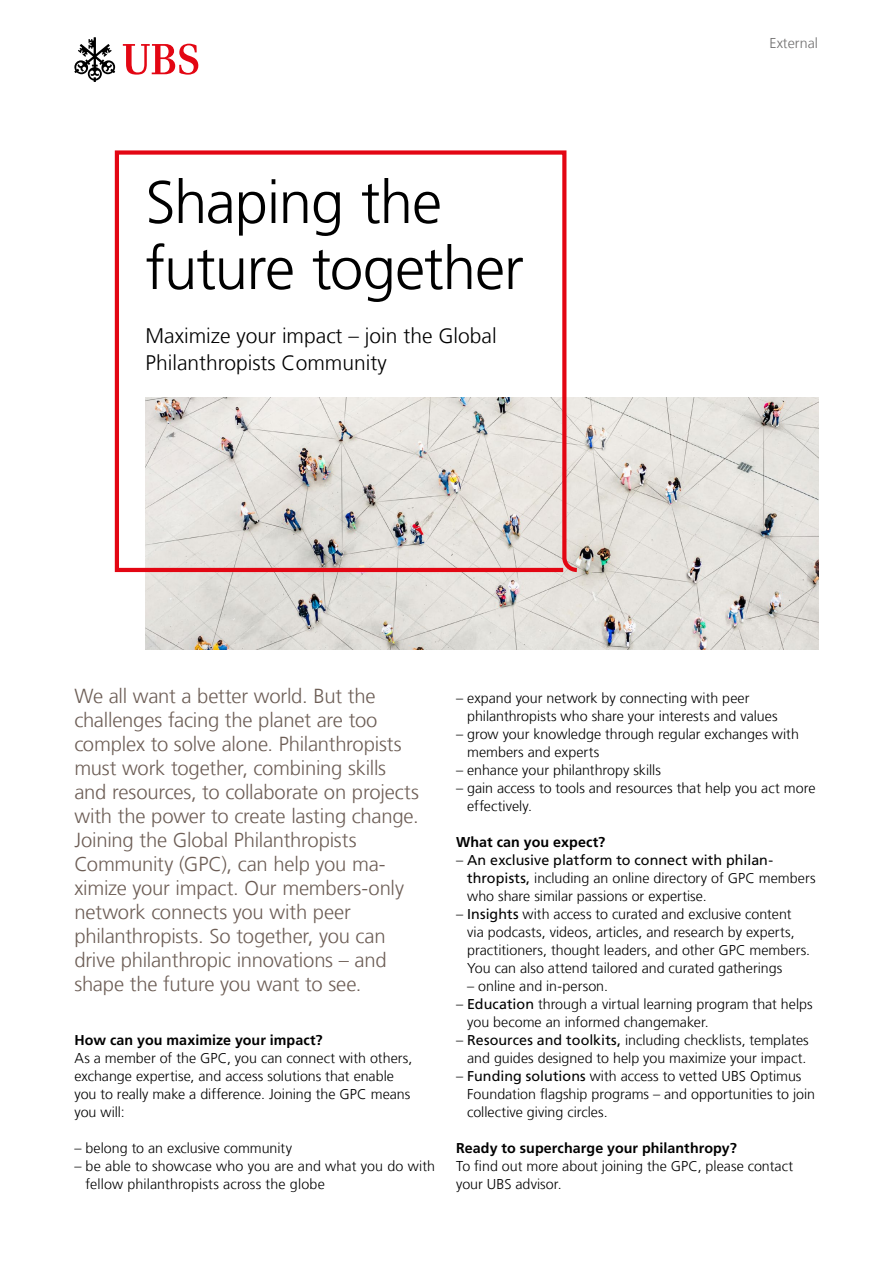
<style>
.page{position:relative;width:893px;height:1263px;background:#fff}
.page>*{position:absolute;margin:0;border:0;box-sizing:border-box;transform-origin:0 0}
.t1{font:300 60px/66px "Frutiger LT Com";letter-spacing:-.02em;color:#000}
.t2{font:300 21px/27px "Frutiger LT Com";color:#000}
.UBS_Template_Lead_13{font:300 20.25px/24px "Frutiger LT Com";letter-spacing:-.01em;color:#6d5e56}
.Body_copy___9_5_pt{font:300 14.25px/18px "Frutiger LT Com";color:#000}
.Body_copy___9_5_pt-2{font:700 14.25px "Frutiger LT Com";letter-spacing:.005em;color:#000}
.Page_numbers__9_5_pt{font:300 14.25px "Frutiger LT Com";color:#706f6f}
.s1{font-weight:400}
</style>
<div class="page">
<svg style="left:74px;top:37px;width:41px;height:45px"></svg>
<svg style="left:123px;top:44px;width:75px;height:31px"></svg>
<img style="left:145px;top:397px;width:674px;height:252px">
<svg style="left:114px;top:150px;width:467px;height:424px"></svg>
<p class="t1" style="left:145px;top:170px;width:380px">Shaping the future together</p>
<p class="t2" style="left:145px;top:322px;width:353px">Maximize your impact – join the Global<br>Philanthropists Community</p>
<p class="Page_numbers__9_5_pt" style="left:769px;top:35px;width:50px">External</p>
<p class="UBS_Template_Lead_13" style="left:74px;top:684px;width:346px">We all want a better world. But the challenges facing the planet are too complex to solve alone. Philanthropists must work together, combining skills and resources, to collaborate on projects with the power to create lasting change.<br>Joining the Global Philanthropists Community (GPC), can help you ma&shy;ximize your impact. Our members-only network connects you with peer philanthropists. So together, you can drive philanthropic innovations – and shape the future you want to see.</p>
<p class="Body_copy___9_5_pt-2" style="left:74px;top:1032px;width:250px">How can you maximize your impact?</p>
<p class="Body_copy___9_5_pt" style="left:74px;top:1049px;width:339px">As a member of the GPC, you can connect with others, exchange expertise, and access solutions that enable you to really make a difference. Joining the GPC means you will:</p>
<p class="Body_copy___9_5_pt" style="left:74px;top:1139px;width:219px">– belong to an exclusive community</p>
<p class="Body_copy___9_5_pt" style="left:85px;top:1157px;width:351px;text-indent:-11px">– be able to showcase who you are and what you do with fellow philanthropists across the globe</p>
<p class="Body_copy___9_5_pt" style="left:467px;top:689px;width:312px;text-indent:-11px">– expand your network by connecting with peer philanthropists who share your interests and values</p>
<p class="Body_copy___9_5_pt" style="left:467px;top:725px;width:333px;text-indent:-11px">– grow your knowledge through regular exchanges with members and experts</p>
<p class="Body_copy___9_5_pt" style="left:456px;top:761px;width:206px">– enhance your philanthropy skills</p>
<p class="Body_copy___9_5_pt" style="left:467px;top:779px;width:350px;text-indent:-11px">– gain access to tools and resources that help you act more effectively.</p>
<p class="Body_copy___9_5_pt-2" style="left:456px;top:834px;width:151px">What can you expect?</p>
<p class="Body_copy___9_5_pt" style="left:467px;top:851px;width:350px;text-indent:-11px">– <span class="s1">An exclusive platform to connect with philan&shy;thropists,</span> including an online directory of GPC members who share similar passions or expertise.</p>
<p class="Body_copy___9_5_pt" style="left:467px;top:905px;width:345px;text-indent:-11px">– <span class="s1">Insights</span> with access to curated and exclusive content via podcasts, videos, articles, and research by experts, practitioners, thought leaders, and other GPC members.<br>You can also attend tailored and curated gatherings</p>
<p class="Body_copy___9_5_pt" style="left:467px;top:977px;width:142px">– online and in-person.</p>
<p class="Body_copy___9_5_pt" style="left:467px;top:995px;width:347px;text-indent:-11px">– <span class="s1">Education</span> through a virtual learning program that helps you become an informed changemaker.</p>
<p class="Body_copy___9_5_pt" style="left:456px;top:1031px;width:354px;text-align:right">– <span class="s1">Resources and toolkits,</span> including checklists, templates and guides designed to help you maximize your impact.</p>
<p class="Body_copy___9_5_pt" style="left:467px;top:1067px;width:350px;text-indent:-11px">– <span class="s1">Funding solutions</span> with access to vetted UBS Optimus<br>Foundation flagship programs – and opportunities to join collective giving circles.</p>
<p class="Body_copy___9_5_pt-2" style="left:456px;top:1140px;width:282px">Ready to supercharge your philanthropy?</p>
<p class="Body_copy___9_5_pt" style="left:456px;top:1157px;width:339px">To find out more about joining the GPC, please contact your UBS advisor.</p>
</div>
